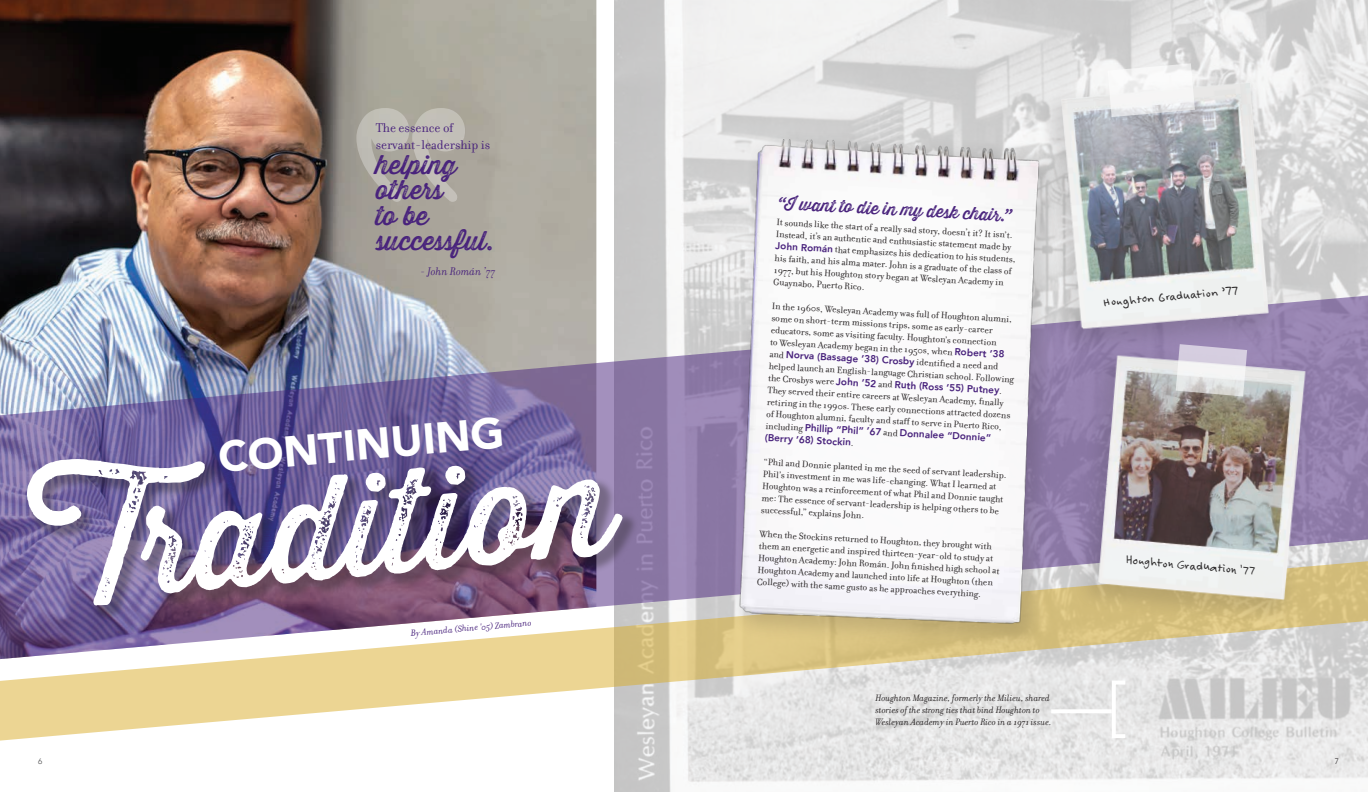
<style>
.page{position:relative;width:1368px;height:792px;background:#fff}
.page>*{position:absolute;margin:0;border:0;box-sizing:border-box;transform-origin:0 0}
.t1{font:900 43.1px "Avenir";color:#fff}
.t2{font:26.3px/25.3px "Thirsty Rough Reg Two";color:#48227c}
.t3{font:17px "Thirsty Rough Reg Two";color:#48227c}
.t4{font:14.2px "Felt Tip Woman";color:#312f30}
.t5{font:13.7px "Filosofia";color:#48227c}
.t6{font:12.9px "Felt Tip Roman";color:#312f30}
.t7{font:italic 12px "Filosofia";color:#48227c}
.t8{font:10px/12px "Filosofia";color:#231f20}
.t9{font:italic 10px/12px "Filosofia";color:#231f20}
.t10{font:italic 9.8px "Filosofia";color:#48227c}
.t11{font:300 8px "Avenir";color:#4b4c4d}
.t12{font:300 8px "Avenir";color:#231f20}
.s1{font-family:"Avenir";font-weight:800;color:#48227c}
.s2{font-family:"Felt Tip Roman";font-size:12.9px}
.s3{font-family:"Felt Tip Roman"}
.s4{font-family:"Felt Tip Woman";font-size:14.2px}
</style>
<div class="page">
<img style="left:0;top:0;width:596px;height:291px">
<img style="left:614px;top:0;width:754px;height:792px">
<img style="left:0;top:291px;width:1368px;height:266px">
<svg style="left:0;top:557px;width:1368px;height:190px"></svg>
<div style="left:727px;top:128px;width:339px;height:523px;background:#231f20;opacity:.15"></div>
<img style="left:724px;top:125px;width:329px;height:532px">
<div style="left:25px;top:457px;width:613px;height:164px;background:#231f20;opacity:.35"></div>
<svg style="left:27px;top:459px;width:596px;height:147px"></svg>
<div style="left:1036px;top:71px;width:246px;height:285px;background:#231f20;opacity:.15"></div>
<img style="left:1058px;top:79px;width:218px;height:255px">
<div style="left:1073px;top:345px;width:245px;height:283px;background:#231f20;opacity:.15"></div>
<img style="left:1082px;top:352px;width:226px;height:263px">
<div style="left:1112px;top:681px;width:15px;height:57px;border:4px solid #fff"></div>
<hr style="left:1051px;top:709px;width:61px;height:4px;background:#fff">
<svg style="left:1108px;top:63px;width:87px;height:54px"></svg>
<svg style="left:1176px;top:344px;width:71px;height:52px"></svg>
<svg style="left:356px;top:108px;width:109px;height:94px;background:#b4b0a7"></svg>
<p class="t11" style="left:38px;top:757px;width:6px">6</p>
<p class="t5" style="left:376px;top:120px;width:79px">The essence of</p>
<p class="t5" style="left:376px;top:137px;width:116px">servant-leadership is</p>
<p class="t2" style="left:376px;top:152px;width:83px">helping others</p>
<p class="t2" style="left:376px;top:203px;width:120px">to be successful.</p>
<p class="t7" style="left:421px;top:265px;width:76px">- John Román ’77</p>
<p class="t1" style="left:215px;top:421px;width:288px;rotate:-5deg">CONTINUING</p>
<p class="t10" style="left:411px;top:628px;width:123px;rotate:-5deg">By Amanda (Shine '05) Zambrano</p>
<p class="t3" style="left:778px;top:190px;width:236px;rotate:3deg">“I want to die in my desk chair.”</p>
<p class="t8" style="left:777px;top:216px;width:242px;rotate:3deg">It sounds like the start of a really sad story, doesn’t it? It isn’t.<br>Instead, it’s an authentic and enthusiastic statement made by <span class="s1">John Román</span> that emphasizes his dedication to his students, his faith, and his alma mater. John is a graduate of the class of 1977, but his Houghton story began at Wesleyan Academy in Guaynabo, Puerto Rico.</p>
<p class="t8" style="left:772px;top:300px;width:247px;rotate:3deg">In the 1960s, Wesleyan Academy was full of Houghton alumni, some on short-term missions trips, some as early-career educators, some as visiting faculty. Houghton’s connection<br>to Wesleyan Academy began in the 1950s, when <span class="s1">Robert ’38 </span>and <span class="s1">Norva (Bassage ’38) Crosby</span> identifi ed a need and helped launch an English-language Christian school. Following the Crosbys were <span class="s1">John ’52</span> and <span class="s1">Ruth (Ross ’55) Putney</span>.<br>They served their entire careers at Wesleyan Academy, fi nally retiring in the 1990s. These early connections attracted dozens of Houghton alumni, faculty and staff to serve in Puerto Rico, including <span class="s1">Phillip “Phil” ’67</span> and <span class="s1">Donnalee “Donnie” (Berry ’68) Stockin</span>.</p>
<p class="t8" style="left:764px;top:456px;width:245px;rotate:3deg">“Phil and Donnie planted in me the seed of servant leadership.<br>Phil’s investment in me was life-changing. What I learned at Houghton was a reinforcement of what Phil and Donnie taught me: The essence of servant-leadership is helping others to be successful,” explains John.</p>
<p class="t8" style="left:760px;top:528px;width:243px;rotate:3deg">When the Stockins returned to Houghton, they brought with them an energetic and inspired thirteen-year-old to study at Houghton Academy: John Román. John fi nished high school at Houghton Academy and launched into life at Houghton (then College) with the same gusto as he approaches everything.</p>
<p class="t9" style="left:876px;top:692px;width:178px">Houghton Magazine, formerly the Milieu, shared stories of the strong ties that bind Houghton to<br>Wesleyan Academy in Puerto Rico in a 1971 issue.</p>
<p class="t4" style="left:1102px;top:295px;width:138px;rotate:-5deg">Hought<span class="s2">о</span>n Grad<span class="s2">u</span>a<span class="s2">t</span>ion '<span class="s3">77</span></p>
<p class="t6" style="left:1127px;top:551px;width:131px;rotate:5deg">Hо<span class="s4">u</span>g<span class="s4">h</span>t<span class="s4">o</span>n Gr<span class="s4">ad</span>ua<span class="s4">t</span>i<span class="s4">o</span>п ¹77</p>
<p class="t12" style="left:1335px;top:757px;width:6px">7</p>
</div>
